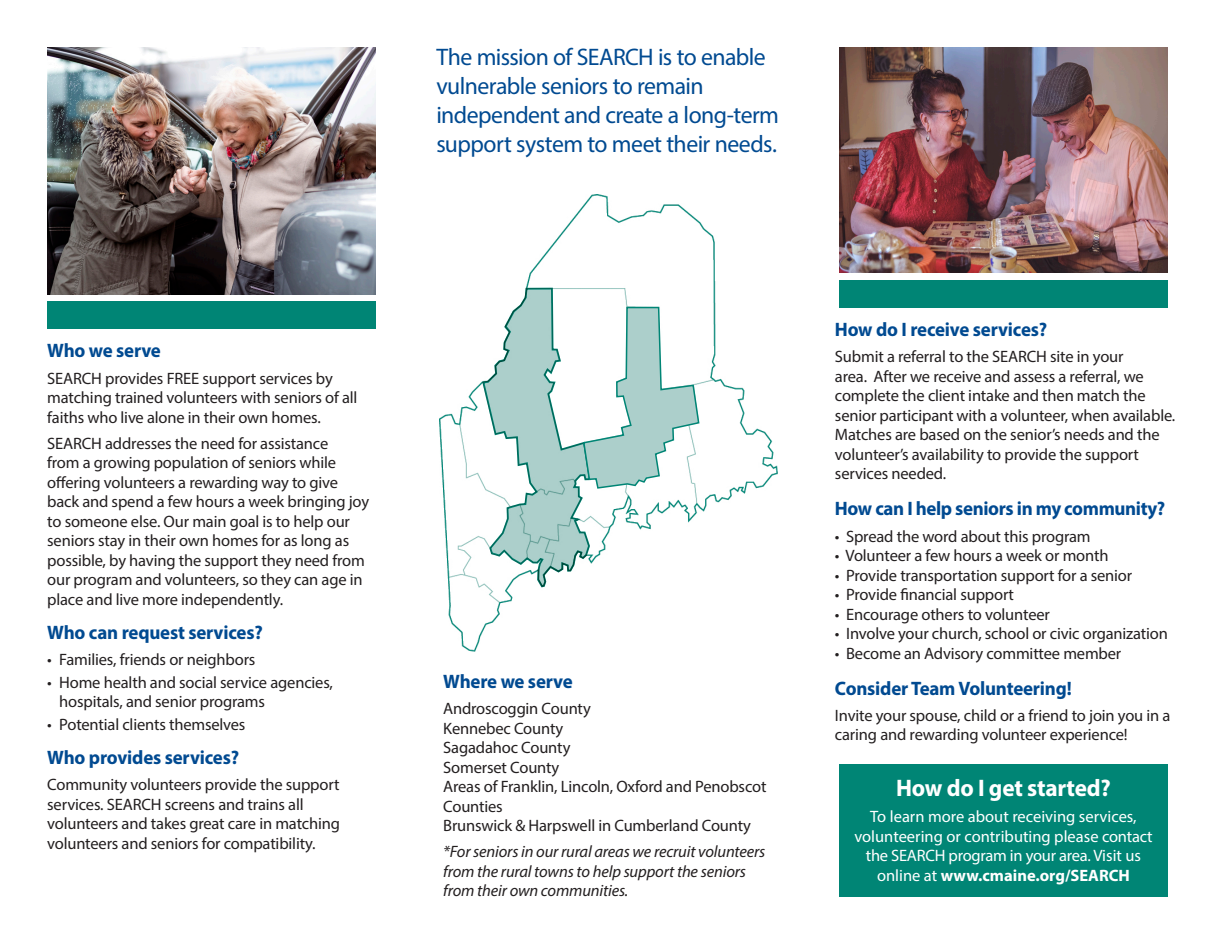
<style>
.page{position:relative;width:1215px;height:945px;background:#fff}
.page>*{position:absolute;margin:0;border:0;box-sizing:border-box;transform-origin:0 0}
.t1{font:24px/28.8px "Myriad Pro";letter-spacing:-.025em;color:#014a91}
.t2{font:700 24px "Myriad Pro";letter-spacing:-.01em;color:#fff}
.t3{font:700 19.5px "Myriad Pro";letter-spacing:-.01em;color:#014a91}
.t4{font:16.5px/19.5px "Myriad Pro";letter-spacing:-.01em;color:#231f20}
.t5{font:16.5px/19.5px "Myriad Pro";color:#fff;text-align:center}
.t6{font:italic 16.5px/19.5px "Myriad Pro";letter-spacing:-.01em;color:#231f20}
.s1{font-weight:700}
</style>
<div class="page">
<div style="left:47px;top:301px;width:329px;height:27px;background:#008575"></div>
<img style="left:47px;top:47px;width:329px;height:247px">
<div style="left:839px;top:280px;width:329px;height:27px;background:#008575"></div>
<img style="left:839px;top:47px;width:329px;height:225px">
<div style="left:839px;top:764px;width:329px;height:133px;background:#008575"></div>
<img style="left:439px;top:195px;width:339px;height:457px">
<svg style="left:481px;top:287px;width:219px;height:351px"></svg>
<p class="t3" style="left:47px;top:338px;width:115px">Who we serve</p>
<p class="t4" style="left:47px;top:368px;width:312px">SEARCH provides FREE support services by matching trained volunteers with seniors of all faiths who live alone in their own homes.</p>
<p class="t4" style="left:47px;top:433px;width:323px">SEARCH addresses the need for assistance<br>from a growing population of seniors while offering volunteers a rewarding way to give back and spend a few hours a week bringing joy to someone else. Our main goal is to help our seniors stay in their own homes for as long as possible, by having the support they need from our program and volunteers, so they can age in place and live more independently.</p>
<p class="t3" style="left:47px;top:620px;width:217px">Who can request services?</p>
<p class="t4" style="left:47px;top:650px;width:210px">• Families, friends or neighbors</p>
<p class="t4" style="left:59px;top:672px;width:275px;text-indent:-12px">• Home health and social service agencies, hospitals, and senior programs</p>
<p class="t4" style="left:47px;top:714px;width:200px">• Potential clients themselves</p>
<p class="t3" style="left:47px;top:744px;width:193px">Who provides services?</p>
<p class="t4" style="left:47px;top:774px;width:294px">Community volunteers provide the support services. SEARCH screens and trains all volunteers and takes great care in matching volunteers and seniors for compatibility.</p>
<p class="t1" style="left:436px;top:42px;width:344px">The mission of SEARCH is to enable vulnerable seniors to remain independent and create a long-term support system to meet their needs.</p>
<p class="t3" style="left:443px;top:669px;width:131px">Where we serve</p>
<p class="t4" style="left:443px;top:699px;width:149px">Androscoggin County</p>
<p class="t4" style="left:443px;top:718px;width:122px">Kennebec County</p>
<p class="t4" style="left:443px;top:738px;width:129px">Sagadahoc County</p>
<p class="t4" style="left:443px;top:757px;width:118px">Somerset County</p>
<p class="t4" style="left:443px;top:777px;width:325px">Areas of Franklin, Lincoln, Oxford and Penobscot<br>Counties</p>
<p class="t4" style="left:443px;top:816px;width:309px">Brunswick &amp; Harpswell in Cumberland County</p>
<p class="t6" style="left:443px;top:842px;width:324px">*For seniors in our rural areas we recruit volunteers from the rural towns to help support the seniors from their own communities.</p>
<p class="t3" style="left:835px;top:317px;width:214px">How do I receive services?</p>
<p class="t4" style="left:835px;top:347px;width:342px">Submit a referral to the SEARCH site in your<br>area. After we receive and assess a referral, we complete the client intake and then match the senior participant with a volunteer, when available.<br>Matches are based on the senior’s needs and the volunteer’s availability to provide the support services needed.</p>
<p class="t3" style="left:835px;top:496px;width:332px">How can I help seniors in my community?</p>
<p class="t4" style="left:835px;top:526px;width:257px">• Spread the word about this program</p>
<p class="t4" style="left:835px;top:546px;width:275px">• Volunteer a few hours a week or month</p>
<p class="t4" style="left:835px;top:565px;width:299px">• Provide transportation support for a senior</p>
<p class="t4" style="left:835px;top:585px;width:181px">• Provide financial support</p>
<p class="t4" style="left:835px;top:604px;width:216px">• Encourage others to volunteer</p>
<p class="t4" style="left:835px;top:624px;width:335px">• Involve your church, school or civic organization</p>
<p class="t4" style="left:835px;top:643px;width:288px">• Become an Advisory committee member</p>
<p class="t3" style="left:835px;top:675px;width:238px">Consider Team Volunteering!</p>
<p class="t4" style="left:835px;top:705px;width:337px">Invite your spouse, child or a friend to join you in a caring and rewarding volunteer experience!</p>
<p class="t2" style="left:896px;top:772px;width:216px">How do I get started?</p>
<p class="t5" style="left:854px;top:807px;width:300px">To learn more about receiving services, volunteering or contributing please contact the SEARCH program in your area. Visit us online at <span class="s1">www.cmaine.org/SEARCH</span></p>
</div>
